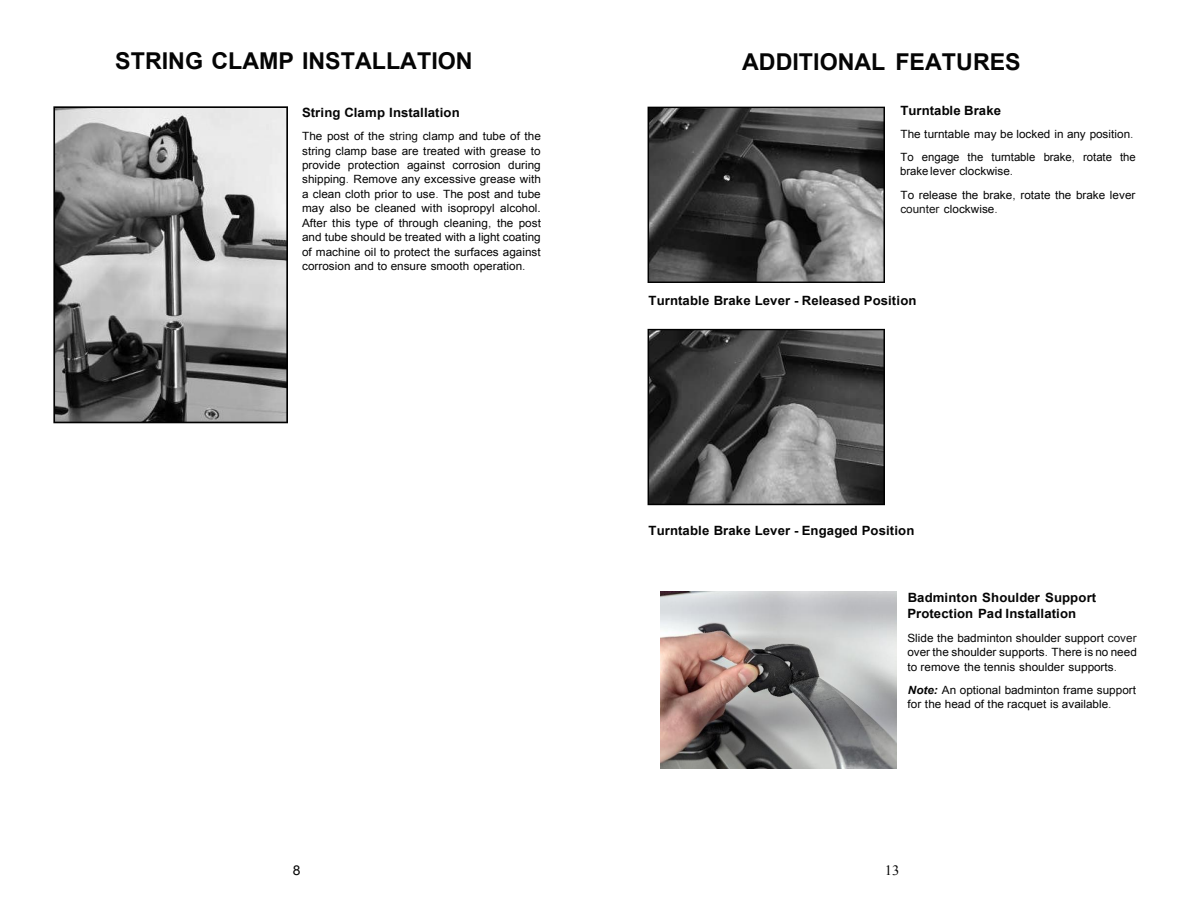
<style>
.page{position:relative;width:1188px;height:918px;background:#fff}
.page>*{position:absolute;margin:0;border:0;box-sizing:border-box;transform-origin:0 0}
.t1{font:700 23.25px "Arial";color:#050505}
.t2{font:14.25px "Times New Roman";color:#050505}
.t3{font:13.5px "Arial";color:#050505}
.t4{font:700 12.75px/16.5px "Arial";letter-spacing:.005em;color:#050505}
.t5{font:11.4px/14.4px "Arial";color:#050505;text-align:justify;scale:1.04 1}
.t6{font:11.4px/23.4px "Arial";color:#050505}
.s1{color:#151515}
.s2{color:#4f4f4f}
.s3{color:#2a2a2a}
.s4{color:#3b3b3b}
.s5{font-weight:700;font-style:italic}
</style>
<div class="page">
<img style="left:660px;top:591px;width:237px;height:178px">
<svg style="left:648px;top:329px;width:237px;height:176px;background:#505050"></svg>
<svg style="left:53px;top:106px;width:235px;height:317px;background:#8c8c8c"></svg>
<svg style="left:648px;top:107px;width:237px;height:176px;background:#515151"></svg>
<h1 class="t1" style="left:115px;top:46px;width:359px">STRING CLAMP INSTALLATION</h1>
<h1 class="t1" style="left:742px;top:47px;width:280px">ADDITIONAL FEATURES</h1>
<p class="t4" style="left:302px;top:105px;width:159px">String Clamp Installation</p>
<p class="t5" style="left:302px;top:129px;width:231px">The post of the <span class="s1">string</span> clamp and tube of the string clamp base are treated with grease to provide protection against corrosion during shipping<span class="s2">.</span> Remove any excessive grease with a clean cloth prior to use<span class="s2">.</span> The post and tube may also be cleaned with isopropyl alcohol.<br>After this type of through cleaning<span class="s3">,</span> the post and tube should be treated with a light coating of machine oil to protect the surfaces against corrosion and to ensure smooth operation<span class="s4">.</span></p>
<p class="t4" style="left:901px;top:102px;width:102px">Turntable Brake</p>
<p class="t5" style="left:901px;top:122px;width:228px;line-height:23.2px">The turntable may be locked in any position<span class="s2">.<br></span>To engage the turntable brake<span class="s4">,</span> rotate the</p>
<p class="t6" style="left:900px;top:160px;width:237px">brake lever clockwise<span class="s4">.<br></span>To release the brake<span class="s3">,</span> rotate the brake lever</p>
<p class="t5" style="left:900px;top:202px;width:95px"><span class="s1">counter</span> clockwise<span class="s2">.</span></p>
<p class="t4" style="left:649px;top:292px;width:269px">Turntable Brake Lever - Released Position</p>
<p class="t4" style="left:649px;top:522px;width:267px">Turntable Brake Lever - Engaged Position</p>
<p class="t4" style="left:907px;top:590px;width:190px">Badminton Shoulder Support<br>Protection Pad Installation</p>
<p class="t5" style="left:907px;top:631px;width:222px">Slide the badminton shoulder support <span class="s1">cover </span>over the shoulder supports<span class="s4">.</span> There is no need to remove the tennis shoulder supports<span class="s2">.</span></p>
<p class="t5" style="left:908px;top:682px;width:221px"><span class="s5">Note:</span> An optional badminton frame support for the head of the racquet is available<span class="s2">.</span></p>
<p class="t3" style="left:293px;top:861px;width:9px">8</p>
<p class="t2" style="left:885px;top:860px;width:16px">13</p>
</div>
